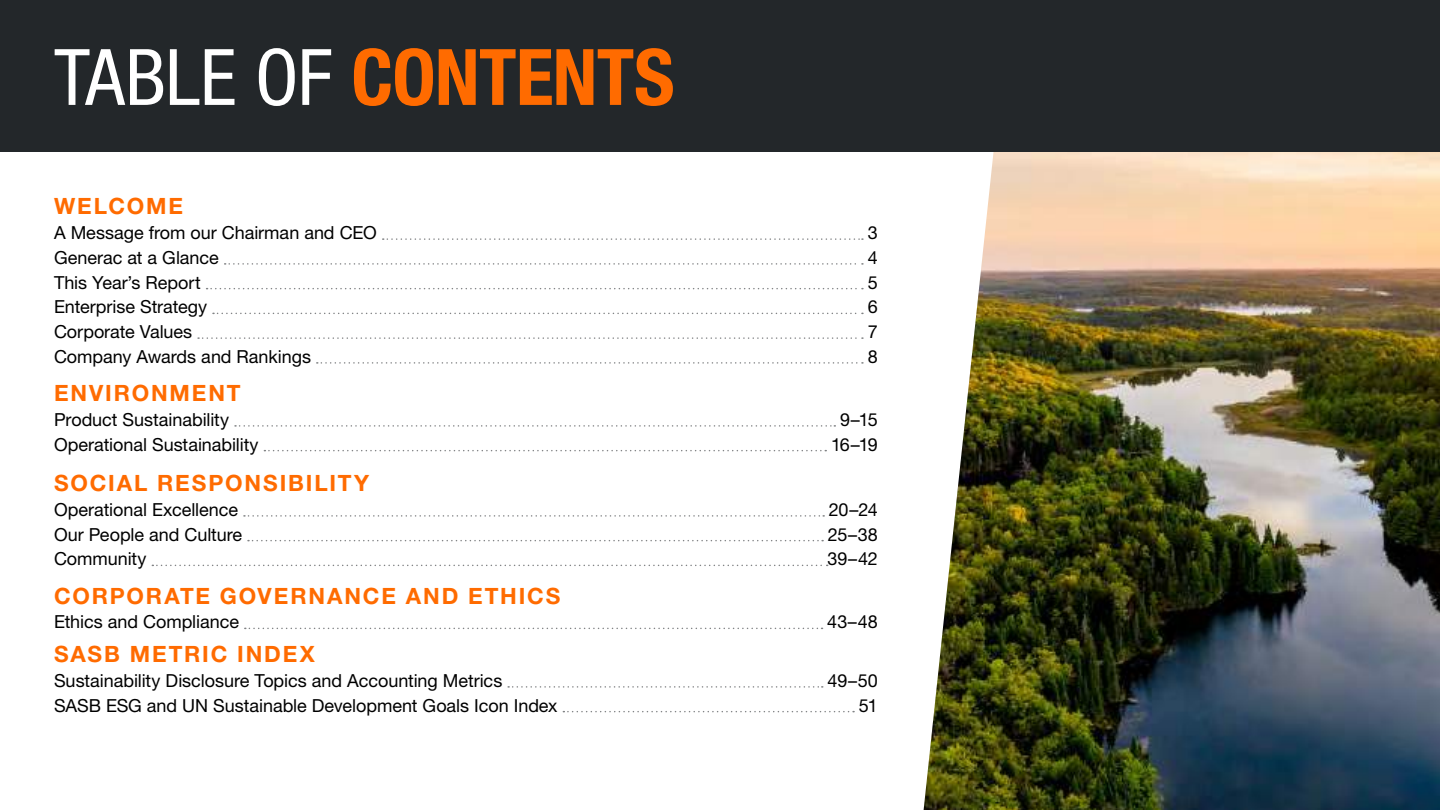
<style>
.page{position:relative;width:1440px;height:810px;background:#fff}
.page>*{position:absolute;margin:0;border:0;box-sizing:border-box;transform-origin:0 0}
.t1{font:700 condensed 78px "Helvetica Neue LT Std";letter-spacing:-.005em;color:#ff6b00}
.t2{font:700 22.5px "Helvetica Neue LT Std";letter-spacing:.08em;color:#ff6b00}
.t3{font:18px "Helvetica Neue LT Std";letter-spacing:-.005em;color:#000}
.s1{font-weight:400;color:#fff}
</style>
<div class="page">
<img style="left:923px;top:152px;width:517px;height:658px">
<svg style="left:383px;top:238px;width:480px;height:2px"></svg>
<svg style="left:225px;top:263px;width:638px;height:2px"></svg>
<svg style="left:207px;top:288px;width:656px;height:1px"></svg>
<svg style="left:213px;top:313px;width:650px;height:1px"></svg>
<svg style="left:198px;top:337px;width:665px;height:2px"></svg>
<svg style="left:317px;top:362px;width:546px;height:2px"></svg>
<svg style="left:235px;top:425px;width:600px;height:2px"></svg>
<svg style="left:264px;top:450px;width:562px;height:1px"></svg>
<svg style="left:244px;top:515px;width:580px;height:2px"></svg>
<svg style="left:248px;top:540px;width:575px;height:1px"></svg>
<svg style="left:152px;top:565px;width:675px;height:1px"></svg>
<svg style="left:245px;top:628px;width:577px;height:1px"></svg>
<svg style="left:508px;top:686px;width:315px;height:2px"></svg>
<svg style="left:563px;top:711px;width:291px;height:1px"></svg>
<div style="left:0;top:0;width:1440px;height:152px;background:#23272a"></div>
<h1 class="t1" style="left:54px;top:30px;width:622px"><span class="s1">TABLE OF</span> CONTENTS</h1>
<p class="t2" style="left:54px;top:192px;width:131px">WELCOME</p>
<p class="t3" style="left:54px;top:222px;width:324px">A Message from our Chairman and CEO</p>
<p class="t3" style="left:867px;top:222px;width:12px">3</p>
<p class="t3" style="left:54px;top:247px;width:166px">Generac at a Glance</p>
<p class="t3" style="left:867px;top:247px;width:12px">4</p>
<p class="t3" style="left:54px;top:272px;width:148px">This Year’s Report</p>
<p class="t3" style="left:867px;top:272px;width:12px">5</p>
<p class="t3" style="left:54px;top:296px;width:155px">Enterprise Strategy</p>
<p class="t3" style="left:867px;top:296px;width:12px">6</p>
<p class="t3" style="left:54px;top:321px;width:140px">Corporate Values</p>
<p class="t3" style="left:867px;top:321px;width:12px">7</p>
<p class="t3" style="left:54px;top:346px;width:258px">Company Awards and Rankings</p>
<p class="t3" style="left:867px;top:346px;width:12px">8</p>
<p class="t2" style="left:54px;top:379px;width:188px">ENVIRONMENT</p>
<p class="t3" style="left:54px;top:409px;width:177px">Product Sustainability</p>
<p class="t3" style="left:840px;top:409px;width:39px">9–15</p>
<p class="t3" style="left:54px;top:434px;width:206px">Operational Sustainability</p>
<p class="t3" style="left:831px;top:434px;width:48px">16–19</p>
<p class="t2" style="left:54px;top:469px;width:317px">SOCIAL RESPONSIBILITY</p>
<p class="t3" style="left:54px;top:499px;width:186px">Operational Excellence</p>
<p class="t3" style="left:829px;top:499px;width:50px">20–24</p>
<p class="t3" style="left:54px;top:524px;width:190px">Our People and Culture</p>
<p class="t3" style="left:828px;top:524px;width:51px">25–38</p>
<p class="t3" style="left:54px;top:548px;width:94px">Community</p>
<p class="t3" style="left:827px;top:548px;width:52px">39–42</p>
<p class="t2" style="left:54px;top:582px;width:508px">CORPORATE GOVERNANCE AND ETHICS</p>
<p class="t3" style="left:54px;top:611px;width:186px">Ethics and Compliance</p>
<p class="t3" style="left:827px;top:611px;width:52px">43–48</p>
<p class="t2" style="left:54px;top:640px;width:262px">SASB METRIC INDEX</p>
<p class="t3" style="left:54px;top:670px;width:450px">Sustainability Disclosure Topics and Accounting Metrics</p>
<p class="t3" style="left:827px;top:670px;width:52px">49–50</p>
<p class="t3" style="left:54px;top:695px;width:505px">SASB ESG and UN Sustainable Development Goals Icon Index</p>
<p class="t3" style="left:859px;top:695px;width:20px">51</p>
</div>
